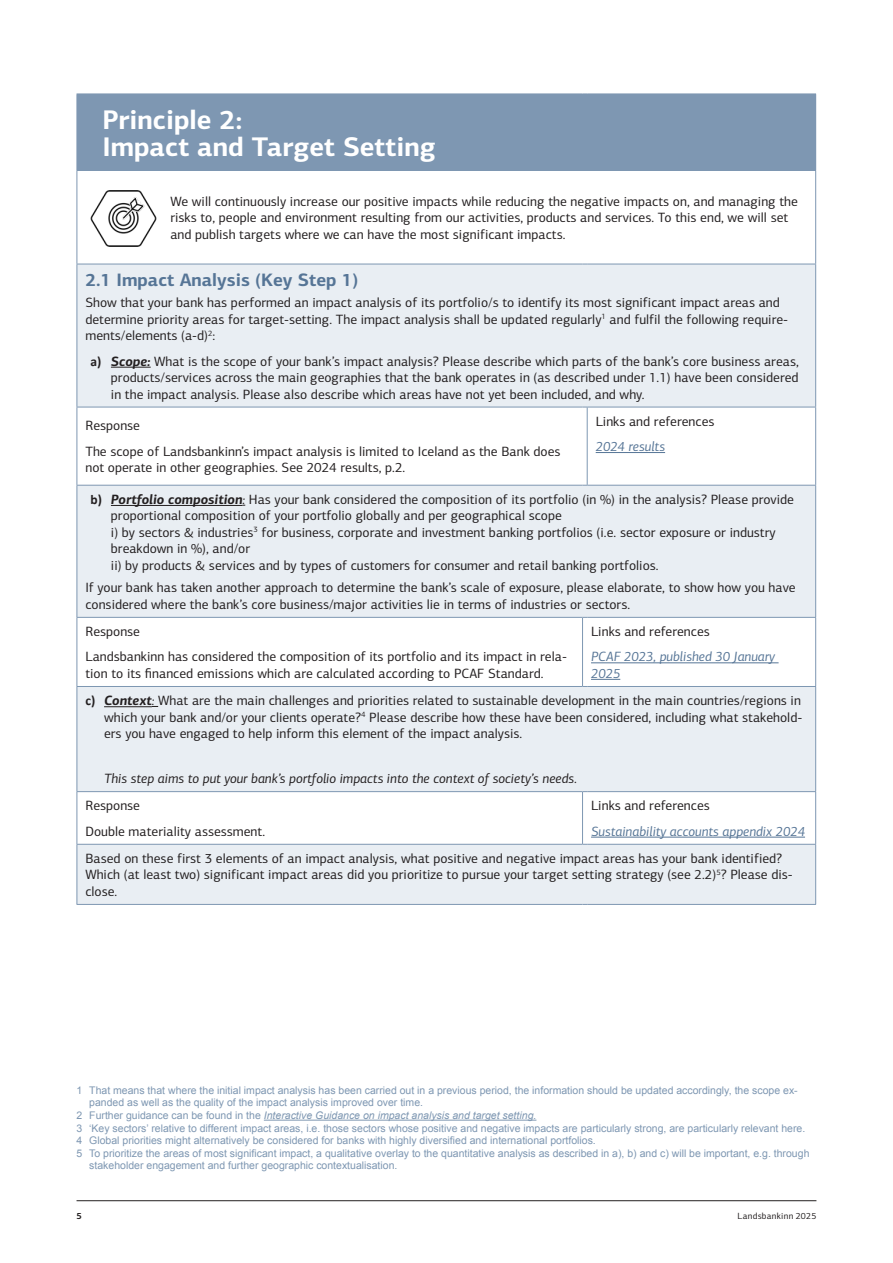
<style>
.page{position:relative;width:893px;height:1263px;background:#fff}
.page>*{position:absolute;margin:0;border:0;box-sizing:border-box;transform-origin:0 0}
.PRB_Heading_3_-_white_on_green{font:700 27px/27px "LB Centro Sans";color:#fff}
.Millifyrirsögn{font:700 18px "LB Centro Sans";color:#567596}
.PRB_Body_Text{font:13.5px/16.5px "LB Centro Sans";color:#231f20}
.PRB_Box_itals_response_text{font:13.5px/16.5px "LB Centro Sans";color:#231f20}
.List_Paragraph{font:13.5px/16.5px "LB Centro Sans";color:#231f20}
.Linkur{font:italic 13.5px/16.5px "LB Centro Sans";color:#567596}
.t1{font:italic 13.5px "LB Centro Sans";color:#231f20}
.t2{font:10.5px/12.6px "Arial";color:#7e97b2}
.t3{font:italic 10.5px "Arial";color:#7e97b2}
.t4{font:9px "LB Centro Sans";letter-spacing:.03em;color:#231f20}
.t5{font:700 9px "LB Centro Sans";color:#231f20}
.s1{font-family:"Calibri";font-weight:700}
.s2{font-weight:700;font-style:italic}
.s3{font-style:italic}
.s4{font-style:normal}
</style>
<div class="page">
<hr style="left:77px;top:1200px;width:739px;height:1px;background:#231f20">
<div style="left:77px;top:94px;width:739px;height:76px;background:#7e97b2"></div>
<svg style="left:78px;top:265px;width:737px;height:639px;fill:#e9eef3"></svg>
<hr style="left:77px;top:170px;width:505px;height:1px;background:#7e97b2">
<hr style="left:77px;top:171px;width:1px;height:93px;background:#7e97b2">
<hr style="left:587px;top:170px;width:229px;height:1px;background:#7e97b2">
<hr style="left:815px;top:171px;width:1px;height:93px;background:#7e97b2">
<hr style="left:77px;top:264px;width:505px;height:1px;background:#7e97b2">
<hr style="left:77px;top:264px;width:1px;height:143px;background:#7e97b2">
<hr style="left:587px;top:264px;width:229px;height:1px;background:#7e97b2">
<hr style="left:815px;top:264px;width:1px;height:143px;background:#7e97b2">
<hr style="left:77px;top:407px;width:505px;height:1px;background:#7e97b2">
<hr style="left:77px;top:407px;width:1px;height:78px;background:#7e97b2">
<hr style="left:587px;top:407px;width:229px;height:1px;background:#7e97b2">
<hr style="left:587px;top:407px;width:1px;height:78px;background:#7e97b2">
<hr style="left:815px;top:407px;width:1px;height:78px;background:#7e97b2">
<hr style="left:77px;top:485px;width:505px;height:1px;background:#7e97b2">
<hr style="left:77px;top:486px;width:1px;height:131px;background:#7e97b2">
<hr style="left:587px;top:485px;width:229px;height:1px;background:#7e97b2">
<hr style="left:815px;top:486px;width:1px;height:131px;background:#7e97b2">
<hr style="left:77px;top:617px;width:505px;height:1px;background:#7e97b2">
<hr style="left:77px;top:618px;width:1px;height:68px;background:#7e97b2">
<hr style="left:582px;top:618px;width:1px;height:68px;background:#7e97b2">
<hr style="left:587px;top:617px;width:229px;height:1px;background:#7e97b2">
<hr style="left:815px;top:618px;width:1px;height:68px;background:#7e97b2">
<hr style="left:77px;top:686px;width:505px;height:1px;background:#7e97b2">
<hr style="left:77px;top:687px;width:1px;height:104px;background:#7e97b2">
<hr style="left:587px;top:686px;width:229px;height:1px;background:#7e97b2">
<hr style="left:815px;top:687px;width:1px;height:104px;background:#7e97b2">
<hr style="left:77px;top:791px;width:505px;height:1px;background:#7e97b2">
<hr style="left:77px;top:792px;width:1px;height:52px;background:#7e97b2">
<hr style="left:582px;top:792px;width:1px;height:52px;background:#7e97b2">
<hr style="left:587px;top:791px;width:229px;height:1px;background:#7e97b2">
<hr style="left:815px;top:792px;width:1px;height:52px;background:#7e97b2">
<hr style="left:77px;top:844px;width:505px;height:1px;background:#7e97b2">
<hr style="left:77px;top:845px;width:1px;height:59px;background:#7e97b2">
<hr style="left:587px;top:844px;width:229px;height:1px;background:#7e97b2">
<hr style="left:815px;top:845px;width:1px;height:59px;background:#7e97b2">
<hr style="left:77px;top:904px;width:505px;height:1px;background:#7e97b2">
<hr style="left:587px;top:904px;width:229px;height:1px;background:#7e97b2">
<hr style="left:111px;top:367px;width:40px;height:1px;background:#231f20">
<hr style="left:596px;top:452px;width:69px;height:1px;background:#567596">
<hr style="left:111px;top:505px;width:132px;height:1px;background:#231f20">
<hr style="left:591px;top:662px;width:188px;height:1px;background:#567596">
<svg style="left:591px;top:679px;width:29px;height:1px"></svg>
<hr style="left:104px;top:706px;width:48px;height:1px;background:#231f20">
<hr style="left:591px;top:837px;width:214px;height:1px;background:#567596">
<hr style="left:264px;top:1120px;width:272px;height:1px;background:#7e97b2">
<img style="left:90px;top:190px;width:67px;height:56px">
<p class="PRB_Heading_3_-_white_on_green" style="left:102px;top:106px;width:335px">Principle 2:<br>Impact and Target Setting</p>
<p class="PRB_Body_Text" style="left:170px;top:193px;width:629px">We will continuously increase our positive impacts while reducing the negative impacts on, and managing the risks to, people and environment resulting from our activities, products and services. To this end, we will set and publish targets where we can have the most significant impacts.</p>
<p class="Millifyrirsögn" style="left:85px;top:268px;width:275px">2.1 Impact Analysis (Key Step 1)</p>
<p class="PRB_Body_Text" style="left:85px;top:294px;width:704px">Show that your bank has performed an impact analysis of its portfolio/s to identify its most significant impact areas and determine priority areas for target-setting. The impact analysis shall be updated regularly<sup>1</sup> and fulfil the following require&shy;ments/elements (a-d)<sup>2</sup>:</p>
<p class="PRB_Body_Text" style="left:111px;top:353px;width:689px;text-align:justify;text-indent:-20px"><span class="s1">a)</span> <span class="s2">Scope:</span> What is the scope of your bank’s impact analysis? Please describe which parts of the bank’s core business areas, products/services across the main geographies that the bank operates in (as described under 1.1) have been considered in the impact analysis. Please also describe which areas have not yet been included, and why.</p>
<p class="PRB_Box_itals_response_text" style="left:85px;top:417px;width:56px">Response</p>
<p class="PRB_Box_itals_response_text" style="left:85px;top:443px;width:477px">The scope of Landsbankinn’s impact analysis is limited to Iceland as the Bank does not operate in other geographies. See 2024 results, p.2.</p>
<p class="PRB_Box_itals_response_text" style="left:596px;top:413px;width:120px">Links and references</p>
<p class="Linkur" style="left:596px;top:438px;width:71px">2024 results</p>
<p class="PRB_Body_Text" style="left:111px;top:491px;width:685px;text-indent:-20px"><span class="s1">b)</span> <span class="s2">Portfolio composition</span><span class="s3">:</span> Has your bank considered the composition of its portfolio (in %) in the analysis? Please provide proportional composition of your portfolio globally and per geographical scope</p>
<p class="List_Paragraph" style="left:111px;top:524px;width:666px">i) by sectors &amp; industries<sup>3</sup> for business, corporate and investment banking portfolios (i.e. sector exposure or industry breakdown in %), and/or</p>
<p class="List_Paragraph" style="left:111px;top:557px;width:549px">ii) by products &amp; services and by types of customers for consumer and retail banking portfolios.</p>
<p class="PRB_Body_Text" style="left:85px;top:579px;width:712px">If your bank has taken another approach to determine the bank’s scale of exposure, please elaborate, to show how you have considered where the bank’s core business/major activities lie in terms of industries or sectors.</p>
<p class="PRB_Box_itals_response_text" style="left:85px;top:623px;width:56px">Response</p>
<p class="PRB_Box_itals_response_text" style="left:85px;top:649px;width:483px">Landsbankinn has considered the composition of its portfolio and its impact in rela&shy;tion to its financed emissions which are calculated according to PCAF Standard.</p>
<p class="PRB_Box_itals_response_text" style="left:591px;top:623px;width:120px">Links and references</p>
<p class="Linkur" style="left:591px;top:649px;width:185px">PCAF 2023, published 30 January<br>2025</p>
<p class="PRB_Body_Text" style="left:104px;top:692px;width:700px;text-align:justify;text-indent:-19px"><span class="s1">c)</span> <span class="s2">Context</span><span class="s3">:</span> What are the main challenges and priorities related to sustainable development in the main countries/regions in which your bank and/or your clients operate?<sup>4</sup> Please describe how these have been considered, including what stakehold&shy;ers you have engaged to help inform this element of the impact analysis.</p>
<p class="t1" style="left:104px;top:770px;width:474px">This step aims to put your bank’s portfolio impacts into the context of society’s needs.</p>
<p class="PRB_Box_itals_response_text" style="left:85px;top:797px;width:56px">Response</p>
<p class="PRB_Box_itals_response_text" style="left:85px;top:823px;width:181px">Double materiality assessment.</p>
<p class="PRB_Box_itals_response_text" style="left:591px;top:797px;width:120px">Links and references</p>
<p class="Linkur" style="left:591px;top:823px;width:215px">Sustainability accounts appendix 2024</p>
<p class="PRB_Body_Text" style="left:85px;top:850px;width:709px">Based on these first 3 elements of an impact analysis, what positive and negative impact areas has your bank identified?<br>Which (at least two) significant impact areas did you prioritize to pursue your target setting strategy (see 2.2)<sup>5</sup>? Please dis&shy;close.</p>
<p class="t2" style="left:89px;top:1084px;width:710px;text-indent:-13px">1 That means that where the initial impact analysis has been carried out in a previous period, the information should be updated accordingly, the scope ex&shy;panded as well as the quality of the impact analysis improved over time.</p>
<p class="t3" style="left:77px;top:1108px;width:461px"><span class="s4">2 Further guidance can be found in the</span> Interactive Guidance on impact analysis and target setting.</p>
<p class="t2" style="left:77px;top:1122px;width:730px">3 ‘Key sectors’ relative to different impact areas, i.e. those sectors whose positive and negative impacts are particularly strong, are particularly relevant here.</p>
<p class="t2" style="left:77px;top:1134px;width:521px">4 Global priorities might alternatively be considered for banks with highly diversified and international portfolios.</p>
<p class="t2" style="left:89px;top:1147px;width:722px;text-indent:-13px">5 To prioritize the areas of most significant impact, a qualitative overlay to the quantitative analysis as described in a), b) and c) will be important, e.g. through stakeholder engagement and further geographic contextualisation.</p>
<p class="t5" style="left:77px;top:1210px;width:7px">5</p>
<p class="t4" style="left:737px;top:1210px;width:80px">Landsbankinn 2025</p>
</div>
